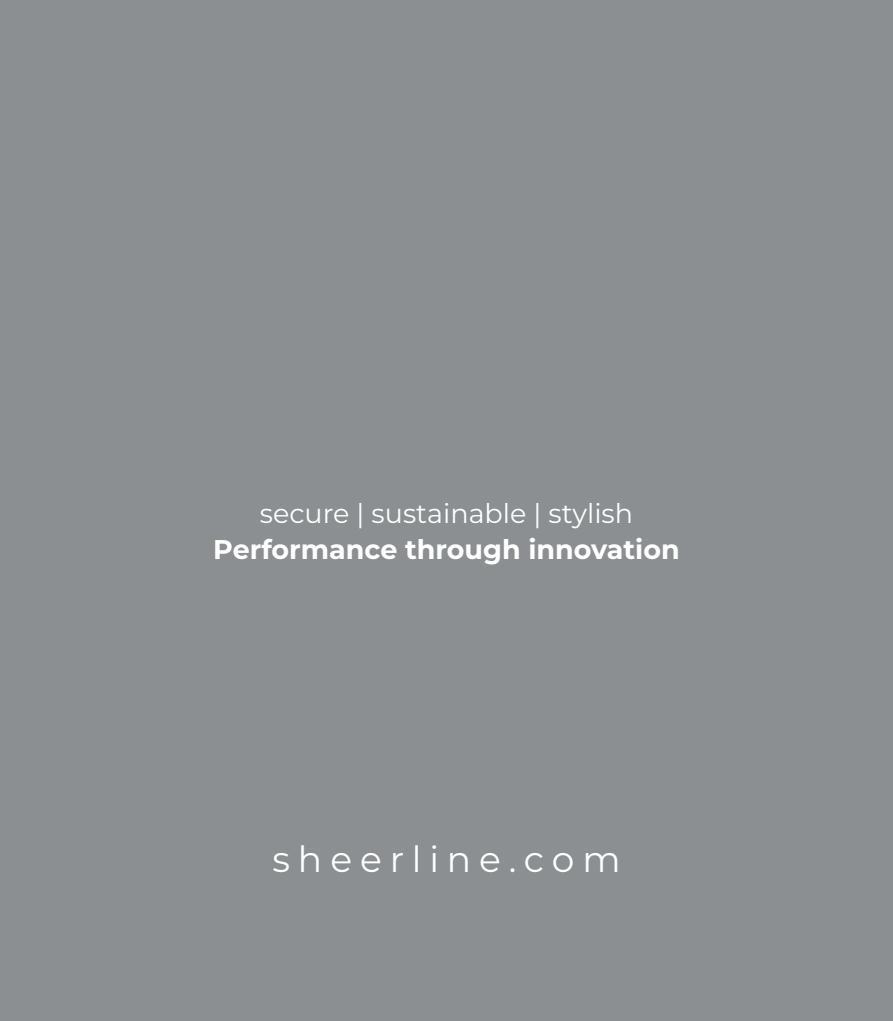
<style>
.page{position:relative;width:893px;height:1021px;background:#fff}
.page>*{position:absolute;margin:0;border:0;box-sizing:border-box;transform-origin:0 0}
.t1{font:36px "Montserrat";letter-spacing:.22em;color:#fff}
.t2{font:700 27px "Montserrat";color:#fff}
.t3{font:27px "Montserrat";color:#fff}
</style>
<div class="page">
<div style="left:0;top:0;width:893px;height:1020px;background:#8c8f91"></div>
<p class="t3" style="left:260px;top:494px;width:375px">secure | sustainable | stylish</p>
<p class="t2" style="left:213px;top:529px;width:468px">Performance through innovation</p>
<p class="t1" style="left:272px;top:834px;width:350px">sheerline.com</p>
</div>
